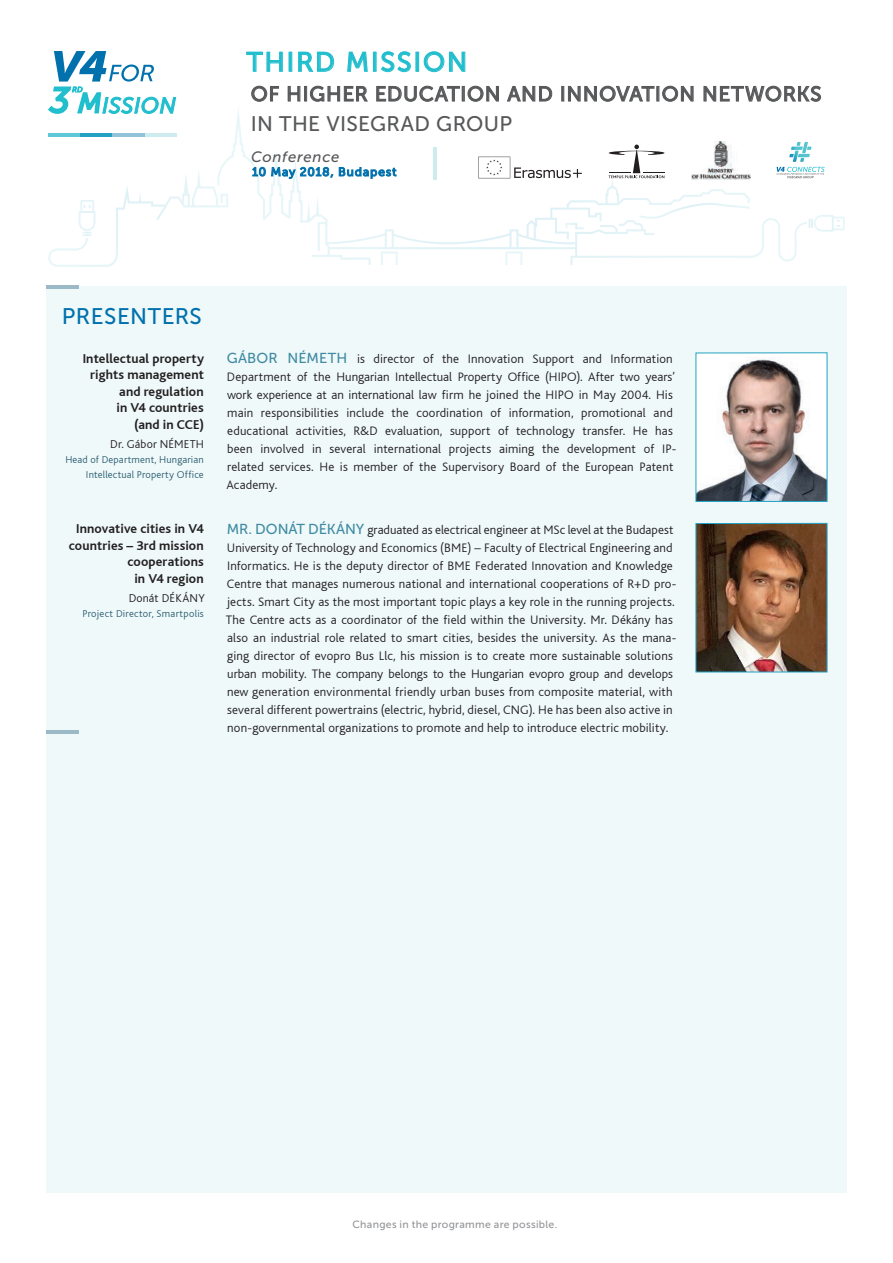
<style>
.page{position:relative;width:893px;height:1263px;background:#fff}
.page>*{position:absolute;margin:0;border:0;box-sizing:border-box;transform-origin:0 0}
.t1{font:27px "Museo Sans 500";letter-spacing:.06em;color:#21bece}
.t2{font:22.5px "Museo Sans 500";letter-spacing:.02em;color:#0071ad}
.t3{font:21px "Museo Sans 500";letter-spacing:.015em;color:#57585a}
.t4{font:20.7px "Museo Sans 500";letter-spacing:.035em;color:#57585a}
.t5{font:italic 15px "Museo Sans 500";letter-spacing:.05em;color:#57585a}
.t6{font:13.5px/16.5px "Bliss Bold HU";letter-spacing:.005em;color:#231f20;text-align:right}
.t7{font:300 12.9px/18px "Bliss CE";letter-spacing:.01em;color:#231f20}
.t8{font:300 12px "Bliss CE";letter-spacing:.015em;color:#231f20}
.t9{font:12px "Museo Sans 500";letter-spacing:.075em;color:#0071ad}
.t10{font:300 10.5px/15px "Bliss CE";letter-spacing:.02em;color:#306074;text-align:right}
.t11{font:10.5px "Museo Sans 500";letter-spacing:.03em;color:#939598}
.s1{font-family:"Museo Sans 500";font-weight:400;font-size:14.4px;color:#408ba2}
</style>
<div class="page">
<div style="left:46px;top:286px;width:800px;height:906px;background:#eff9fa"></div>
<img style="left:698px;top:355px;width:127px;height:145px">
<img style="left:698px;top:525px;width:127px;height:145px">
<hr style="left:46px;top:730px;width:32px;height:3px;background:#9cb9c8">
<hr style="left:46px;top:286px;width:32px;height:3px;background:#9cb9c8">
<hr style="left:48px;top:133px;width:32px;height:4px;background:#5fc8d6">
<hr style="left:80px;top:133px;width:32px;height:4px;background:#24a1c2">
<hr style="left:144px;top:133px;width:32px;height:4px;background:#ceebf0">
<hr style="left:112px;top:133px;width:32px;height:4px;background:#92c3da">
<svg style="left:246px;top:51px;width:37px;height:21px"></svg>
<svg style="left:298px;top:51px;width:36px;height:21px"></svg>
<svg style="left:347px;top:51px;width:21px;height:21px"></svg>
<div style="left:373px;top:52px;width:4px;height:20px;border:1px solid #21bece"></div>
<svg style="left:381px;top:51px;width:30px;height:21px"></svg>
<div style="left:416px;top:52px;width:3px;height:20px;border:1px solid #21bece"></div>
<svg style="left:423px;top:51px;width:43px;height:21px"></svg>
<svg style="left:251px;top:85px;width:28px;height:17px"></svg>
<svg style="left:287px;top:86px;width:14px;height:16px"></svg>
<div style="left:304px;top:86px;width:3px;height:16px;border:1px solid #57585a"></div>
<svg style="left:309px;top:85px;width:59px;height:17px"></svg>
<svg style="left:376px;top:85px;width:84px;height:17px"></svg>
<div style="left:462px;top:86px;width:3px;height:16px;border:1px solid #57585a"></div>
<svg style="left:467px;top:85px;width:32px;height:17px"></svg>
<svg style="left:507px;top:86px;width:46px;height:16px"></svg>
<div style="left:561px;top:86px;width:3px;height:16px;border:1px solid #57585a"></div>
<svg style="left:568px;top:85px;width:87px;height:17px"></svg>
<svg style="left:662px;top:85px;width:32px;height:17px"></svg>
<svg style="left:703px;top:85px;width:118px;height:17px"></svg>
<svg style="left:798px;top:167px;width:27px;height:11px"></svg>
<img style="left:798px;top:142px;width:13px;height:20px">
<svg style="left:48px;top:51px;width:129px;height:63px"></svg>
<svg style="left:809px;top:215px;width:36px;height:17px"></svg>
<svg style="left:220px;top:108px;width:578px;height:157px"></svg>
<svg style="left:48px;top:168px;width:180px;height:99px"></svg>
<h1 class="t1" style="left:247px;top:47px;width:222px">THIRD MISSION</h1>
<h3 class="t4" style="left:251px;top:83px;width:572px">OF HIGHER EDUCATION AND INNOVATION NETWORKS</h3>
<h3 class="t3" style="left:251px;top:112px;width:263px">IN THE VISEGRAD GROUP</h3>
<p class="t5" style="left:251px;top:148px;width:90px">Conference</p>
<p class="t9" style="left:252px;top:165px;width:146px">10 May 2018, Budapest</p>
<h2 class="t2" style="left:62px;top:304px;width:142px">PRESENTERS</h2>
<p class="t6" style="left:83px;top:350px;width:123px">Intellectual property rights management and regulation<br>in V4 countries<br>(and in CCE)</p>
<p class="t8" style="left:110px;top:437px;width:95px">Dr. Gábor NÉMETH</p>
<p class="t10" style="left:65px;top:452px;width:140px">Head of Department, Hungarian<br>Intellectual Property Office</p>
<p class="t6" style="left:69px;top:520px;width:137px">Innovative cities in V4 countries – 3rd mission cooperations<br>in V4 region</p>
<p class="t8" style="left:129px;top:591px;width:78px">Donát DÉKÁNY</p>
<p class="t10" style="left:82px;top:606px;width:123px">Project Director, Smartpolis</p>
<p class="t7" style="left:226px;top:350px;width:451px"><span class="s1">GÁBOR NÉMETH</span> is director of the Innovation Support and Information Department of the Hungarian Intellectual Property Office (HIPO). After two years’ work experience at an international law firm he joined the HIPO in May 2004. His main responsibilities include the coordination of information, promotional and educational activities, R&amp;D evaluation, support of technology transfer. He has been involved in several international projects aiming the development of IP&shy;related services. He is member of the Supervisory Board of the European Patent Academy.</p>
<p class="t7" style="left:226px;top:521px;width:452px"><span class="s1">MR. DONÁT DÉKÁNY</span> graduated as electrical engineer at MSc level at the Budapest University of Technology and Economics (BME) – Faculty of Electrical Engineering and Informatics. He is the deputy director of BME Federated Innovation and Knowledge Centre that manages numerous national and international cooperations of R+D pro&shy;jects. Smart City as the most important topic plays a key role in the running projects.<br>The Centre acts as a coordinator of the field within the University. Mr. Dékány has also an industrial role related to smart cities, besides the university. As the mana&shy;ging director of evopro Bus Llc, his mission is to create more sustainable solutions urban mobility. The company belongs to the Hungarian evopro group and develops new generation environmental friendly urban buses from composite material, with several different powertrains (electric, hybrid, diesel, CNG). He has been also active in non-governmental organizations to promote and help to introduce electric mobility.</p>
<p class="t11" style="left:352px;top:1219px;width:206px">Changes in the programme are possible.</p>
</div>
